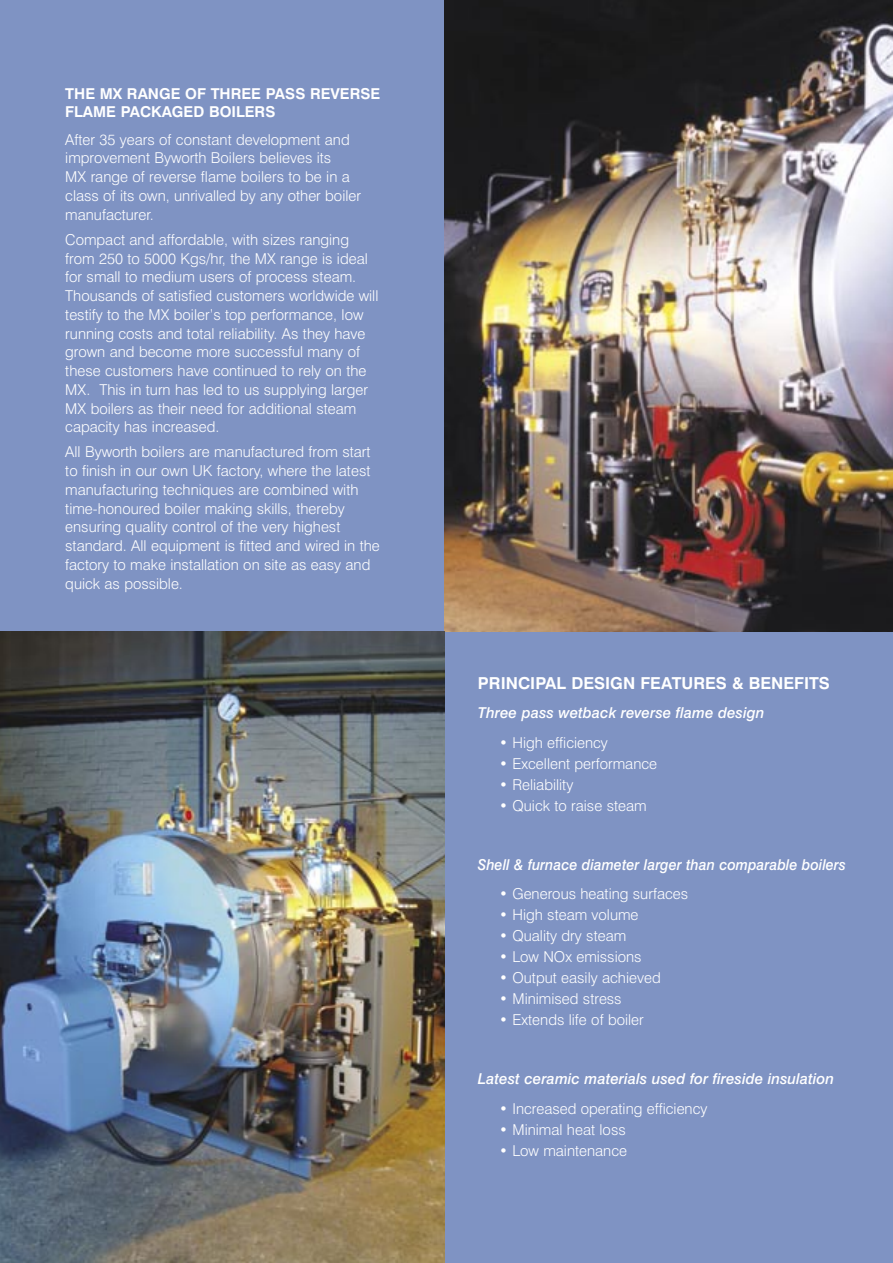
<style>
.page{position:relative;width:893px;height:1263px;background:#7f93c3}
.page>*{position:absolute;margin:0;border:0;box-sizing:border-box;transform-origin:0 0}
.t1{font:700 16.5px "Swiss 721 BT";color:#fff}
.t2{font:300 15px/18.8px "Swiss 721 BT";color:#fff}
.t3{font:italic 500 15px "Swiss 721 BT";color:#fff}
.t4{font:700 15px/18.8px "Swiss 721 BT";color:#fff}
.t5{font:italic 500 15px "Swiss 721 BT";color:#fff;scale:.95 1}
</style>
<div class="page">
<img style="left:445px;top:0;width:448px;height:631px">
<img style="left:0;top:631px;width:445px;height:632px">
<p class="t4" style="left:65px;top:84px;width:316px">THE MX RANGE OF THREE PASS REVERSE<br>FLAME PACKAGED BOILERS</p>
<p class="t2" style="left:65px;top:130px;width:297px">After 35 years of constant development and improvement Byworth Boilers believes its<br>MX range of reverse flame boilers to be in a class of its own, unrivalled by any other boiler manufacturer.</p>
<p class="t2" style="left:65px;top:230px;width:315px">Compact and affordable, with sizes ranging from 250 to 5000 Kgs/hr, the MX range is ideal for small to medium users of process steam.<br>Thousands of satisfied customers worldwide will testify to the MX boiler’s top performance, low running costs and total reliability. As they have grown and become more successful many of these customers have continued to rely on the MX. This in turn has led to us supplying larger MX boilers as their need for additional steam capacity has increased.</p>
<p class="t2" style="left:65px;top:443px;width:316px">All Byworth boilers are manufactured from start to finish in our own UK factory, where the latest manufacturing techniques are combined with time-honoured boiler making skills, thereby ensuring quality control of the very highest standard. All equipment is fitted and wired in the factory to make installation on site as easy and quick as possible.</p>
<p class="t1" style="left:478px;top:673px;width:353px">PRINCIPAL DESIGN FEATURES &amp; BENEFITS</p>
<p class="t3" style="left:478px;top:704px;width:288px">Three pass wetback reverse flame design</p>
<p class="t2" style="left:499px;top:733px;width:110px">• High efficiency</p>
<p class="t2" style="left:499px;top:754px;width:159px">• Excellent performance</p>
<p class="t2" style="left:499px;top:775px;width:76px">• Reliability</p>
<p class="t2" style="left:499px;top:796px;width:149px">• Quick to raise steam</p>
<p class="t5" style="left:478px;top:855px;width:389px">Shell &amp; furnace diameter larger than comparable boilers</p>
<p class="t2" style="left:499px;top:884px;width:190px">• Generous heating surfaces</p>
<p class="t2" style="left:499px;top:905px;width:141px">• High steam volume</p>
<p class="t2" style="left:499px;top:926px;width:129px">• Quality dry steam</p>
<p class="t2" style="left:499px;top:947px;width:144px">• Low NOx emissions</p>
<p class="t2" style="left:499px;top:968px;width:163px">• Output easily achieved</p>
<p class="t2" style="left:499px;top:989px;width:124px">• Minimised stress</p>
<p class="t2" style="left:499px;top:1010px;width:146px">• Extends life of boiler</p>
<p class="t3" style="left:478px;top:1070px;width:358px">Latest ceramic materials used for fireside insulation</p>
<p class="t2" style="left:499px;top:1099px;width:210px">• Increased operating efficiency</p>
<p class="t2" style="left:499px;top:1120px;width:128px">• Minimal heat loss</p>
<p class="t2" style="left:499px;top:1141px;width:129px">• Low maintenance</p>
</div>
